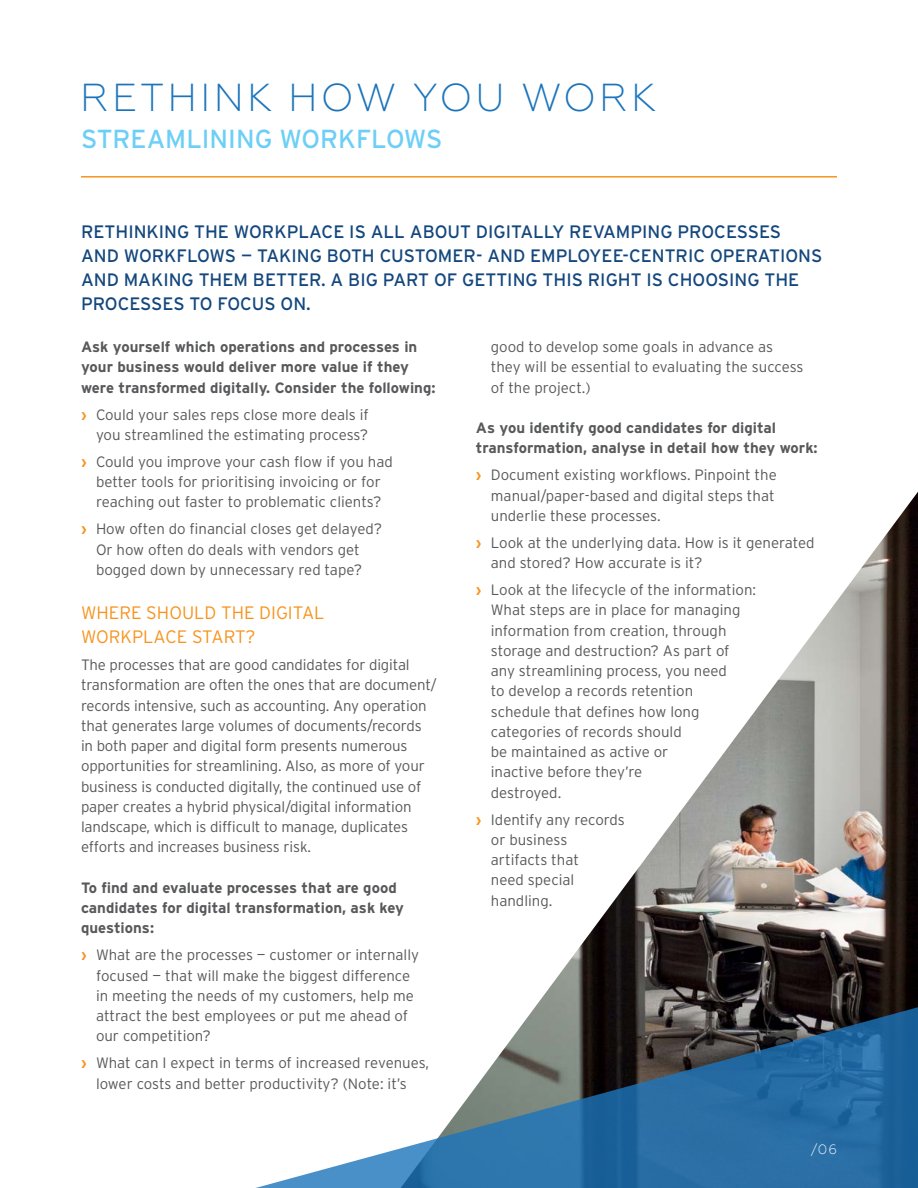
<style>
.page{position:relative;width:918px;height:1188px;background:#fff}
.page>*{position:absolute;margin:0;border:0;box-sizing:border-box;transform-origin:0 0}
.t1{font:300 39px "Geometria";letter-spacing:.08em;color:#1c75bc}
.t2{font:26.1px "Interstate";color:#6dcff6}
.t3{font:18px/24px "Interstate";color:#14477d}
.t4{font:300 18px/24px "Interstate";color:#f7941e}
.t5{font:300 15px/20.2px "Interstate";letter-spacing:-.005em;color:#58595b}
.t6{font:700 15px/20.2px "Interstate";color:#58595b}
.t7{font:300 13.5px "Geometria";color:#fff}
.s1{font-weight:700;color:#f7941e}
</style>
<div class="page">
<img style="left:543px;top:492px;width:375px;height:504px">
<svg style="left:256px;top:996px;width:662px;height:192px"></svg>
<hr style="left:81px;top:176px;width:756px;height:2px;background:#f7941e">
<h1 class="t1" style="left:80px;top:75px;width:577px">RETHINK HOW YOU WORK</h1>
<h2 class="t2" style="left:81px;top:123px;width:363px">STREAMLINING WORKFLOWS</h2>
<p class="t3" style="left:81px;top:219px;width:743px">RETHINKING THE WORKPLACE IS ALL ABOUT DIGITALLY REVAMPING PROCESSES AND WORKFLOWS — TAKING BOTH CUSTOMER- AND EMPLOYEE-CENTRIC OPERATIONS AND MAKING THEM BETTER. A BIG PART OF GETTING THIS RIGHT IS CHOOSING THE PROCESSES TO FOCUS ON.</p>
<p class="t5" style="left:491px;top:337px;width:314px">good to develop some goals in advance as they will be essential to evaluating the success of the project.)</p>
<p class="t6" style="left:476px;top:418px;width:343px">As you identify good candidates for digital transformation, analyse in detail how they work:</p>
<p class="t5" style="left:491px;top:465px;width:287px;text-indent:-15px"><span class="s1">›</span> Document existing workflows. Pinpoint the manual/paper-based and digital steps that underlie these processes.</p>
<p class="t5" style="left:491px;top:532px;width:325px;text-indent:-15px"><span class="s1">›</span> Look at the underlying data. How is it generated and stored? How accurate is it?</p>
<p class="t5" style="left:491px;top:580px;width:267px;text-indent:-15px"><span class="s1">›</span> Look at the lifecycle of the information:<br>What steps are in place for managing information from creation, through storage and destruction? As part of any streamlining process, you need<br>to develop a records retention schedule that defines how long categories of records should<br>be maintained as active or<br>inactive before they’re<br>destroyed.</p>
<p class="t5" style="left:491px;top:809px;width:136px;text-indent:-15px"><span class="s1">›</span> Identify any records or business artifacts that<br>need special handling.</p>
<p class="t6" style="left:81px;top:337px;width:356px">Ask yourself which operations and processes in your business would deliver more value if they were transformed digitally. Consider the following:</p>
<p class="t5" style="left:81px;top:404px;width:289px;text-align:right"><span class="s1">›</span> Could your sales reps close more deals if you streamlined the estimating process?</p>
<p class="t5" style="left:81px;top:451px;width:313px;text-align:center"><span class="s1">›</span> Could you improve your cash flow if you had better tools for prioritising invoicing or for reaching out faster to problematic clients?</p>
<p class="t5" style="left:81px;top:519px;width:303px;text-align:center"><span class="s1">›</span> How often do financial closes get delayed?<br>Or how often do deals with vendors get bogged down by unnecessary red tape?</p>
<p class="t4" style="left:81px;top:601px;width:245px">WHERE SHOULD THE DIGITAL<br>WORKPLACE START?</p>
<p class="t5" style="left:81px;top:655px;width:357px">The processes that are good candidates for digital transformation are often the ones that are document/ records intensive, such as accounting. Any operation that generates large volumes of documents/records in both paper and digital form presents numerous opportunities for streamlining. Also, as more of your business is conducted digitally, the continued use of paper creates a hybrid physical/digital information landscape, which is difficult to manage, duplicates efforts and increases business risk.</p>
<p class="t6" style="left:81px;top:877px;width:325px">To find and evaluate processes that are good candidates for digital transformation, ask key questions:</p>
<p class="t5" style="left:96px;top:945px;width:325px;text-indent:-15px"><span class="s1">›</span> What are the processes — customer or internally focused — that will make the biggest difference in meeting the needs of my customers, help me attract the best employees or put me ahead of our competition?</p>
<p class="t5" style="left:81px;top:1053px;width:350px;text-align:center"><span class="s1">›</span> What can I expect in terms of increased revenues, lower costs and better productivity? (Note: it’s</p>
<p class="t7" style="left:811px;top:1142px;width:28px">/06</p>
</div>
